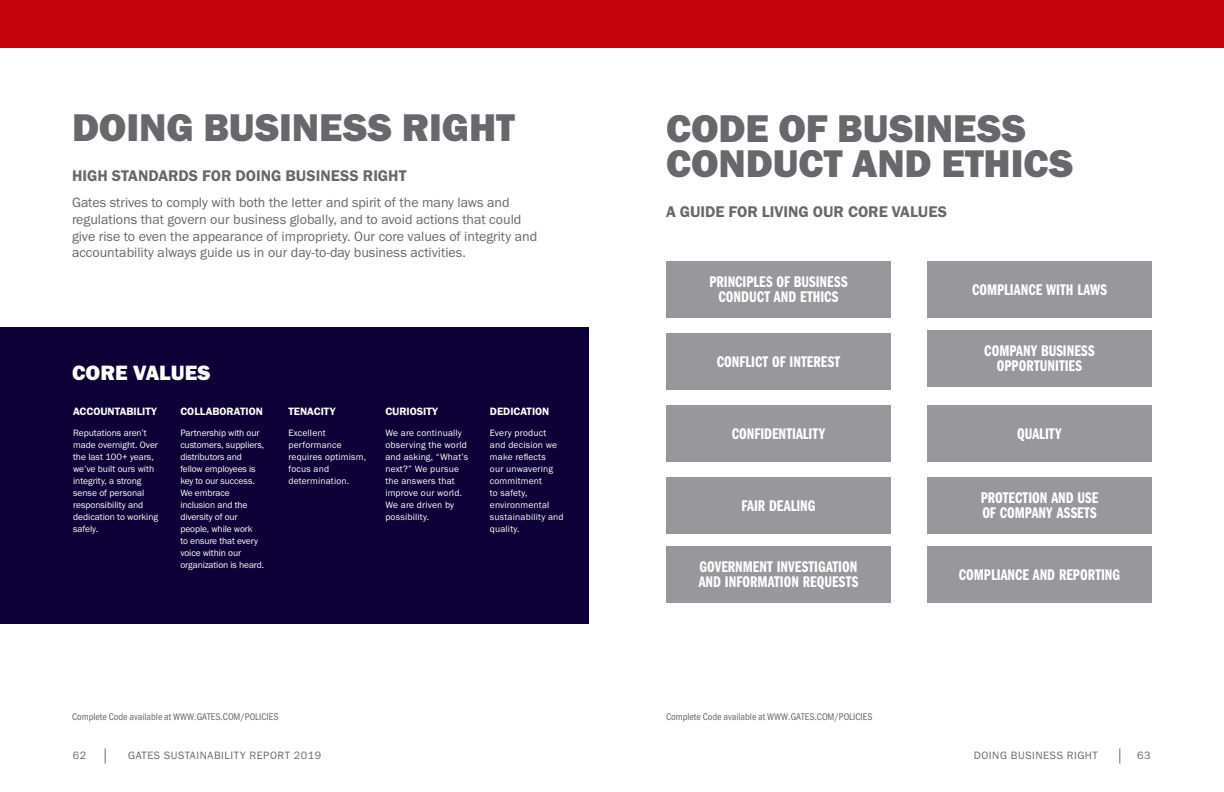
<style>
.page{position:relative;width:1224px;height:792px;background:#fff}
.page>*{position:absolute;margin:0;border:0;box-sizing:border-box;transform-origin:0 0}
.t1{font:40px/35px "Franklin Gothic URW Hea";letter-spacing:-.005em;color:#68676c}
._14pt_lead-in_gray{font:21.5px "Franklin Gothic URW Hea";color:#fff}
.t2{font:16px/15px "Franklin Gothic URW Com Dem";color:#fff;text-align:center}
._16pt_body_gray{font:16px "Franklin Gothic URW Dem";color:#68676c}
._14pt_lead-in_gray-2{font:14px/16.8px "Franklin Gothic URW Boo";color:#68676c}
._14pt_lead-in_gray-3{font:11px "Franklin Gothic URW Dem";color:#fff}
._7pt_catalog_and_sec{font:11px "Franklin Gothic URW Boo";letter-spacing:.05em;color:#68676c}
._10pt_body_gray{font:10px "Franklin Gothic URW Con Boo";color:#68676c}
._10pt_body_gray_copy{font:9.5px/12px "Franklin Gothic URW Boo";color:#fff}
._10pt_body_gray_copy-2{font:9.5px/12px "Franklin Gothic URW Boo";letter-spacing:.02em;color:#fff}
</style>
<div class="page">
<div style="left:0;top:0;width:1224px;height:48px;background:#c4030e"></div>
<svg style="left:1119px;top:748px;width:1px;height:16px"></svg>
<svg style="left:105px;top:748px;width:1px;height:16px"></svg>
<div style="left:0;top:327px;width:589px;height:297px;background:#0c0036"></div>
<div style="left:666px;top:261px;width:225px;height:57px;background:#98989c"></div>
<div style="left:666px;top:333px;width:225px;height:57px;background:#98989c"></div>
<div style="left:666px;top:405px;width:225px;height:57px;background:#98989c"></div>
<div style="left:666px;top:477px;width:225px;height:57px;background:#98989c"></div>
<div style="left:666px;top:546px;width:225px;height:57px;background:#98989c"></div>
<div style="left:927px;top:261px;width:225px;height:57px;background:#98989c"></div>
<div style="left:927px;top:330px;width:225px;height:57px;background:#98989c"></div>
<div style="left:927px;top:405px;width:225px;height:57px;background:#98989c"></div>
<div style="left:927px;top:477px;width:225px;height:57px;background:#98989c"></div>
<div style="left:927px;top:546px;width:225px;height:57px;background:#98989c"></div>
<p class="t1" style="left:72px;top:109px;width:445px">DOING BUSINESS RIGHT</p>
<p class="_16pt_body_gray" style="left:72px;top:166px;width:336px">HIGH STANDARDS FOR DOING BUSINESS RIGHT</p>
<p class="_14pt_lead-in_gray-2" style="left:72px;top:194px;width:467px">Gates strives to comply with both the letter and spirit of the many laws and regulations that govern our business globally, and to avoid actions that could give rise to even the appearance of impropriety. Our core values of integrity and accountability always guide us in our day-to-day business activities.</p>
<p class="_14pt_lead-in_gray" style="left:72px;top:359px;width:140px">CORE VALUES</p>
<p class="_14pt_lead-in_gray-3" style="left:73px;top:405px;width:85px">ACCOUNTABILITY</p>
<p class="_10pt_body_gray_copy" style="left:73px;top:427px;width:86px">Reputations aren’t made overnight. Over the last 100+ years, we’ve built ours with integrity, a strong sense of personal responsibility and dedication to working safely.</p>
<p class="_14pt_lead-in_gray-3" style="left:180px;top:405px;width:84px">COLLABORATION</p>
<p class="_10pt_body_gray_copy" style="left:180px;top:427px;width:85px">Partnership with our customers, suppliers, distributors and fellow employees is key to our success.<br>We embrace inclusion and the diversity of our people, while work<br>to ensure that every voice within our organization is heard.</p>
<p class="_14pt_lead-in_gray-3" style="left:289px;top:405px;width:49px">TENACITY</p>
<p class="_10pt_body_gray_copy-2" style="left:289px;top:427px;width:79px">Excellent performance requires optimism, focus and determination.</p>
<p class="_14pt_lead-in_gray-3" style="left:385px;top:405px;width:54px">CURIOSITY</p>
<p class="_10pt_body_gray_copy-2" style="left:385px;top:427px;width:84px">We are continually observing the world and asking, “What’s next?” We pursue the answers that improve our world.<br>We are driven by possibility.</p>
<p class="_14pt_lead-in_gray-3" style="left:490px;top:405px;width:61px">DEDICATION</p>
<p class="_10pt_body_gray_copy-2" style="left:490px;top:427px;width:75px">Every product and decision we make reflects<br>our unwavering commitment<br>to safety, environmental sustainability and quality.</p>
<p class="_10pt_body_gray" style="left:72px;top:711px;width:208px">Complete Code available at WWW.GATES.COM/POLICIES</p>
<p class="t1" style="left:666px;top:110px;width:409px">CODE OF BUSINESS<br>CONDUCT AND ETHICS</p>
<p class="_16pt_body_gray" style="left:666px;top:202px;width:283px">A GUIDE FOR LIVING OUR CORE VALUES</p>
<p class="t2" style="left:709px;top:274px;width:140px">PRINCIPLES OF BUSINESS<br>CONDUCT AND ETHICS</p>
<p class="t2" style="left:717px;top:353px;width:125px">CONFLICT OF INTEREST</p>
<p class="t2" style="left:732px;top:425px;width:95px">CONFIDENTIALITY</p>
<p class="t2" style="left:741px;top:497px;width:76px">FAIR DEALING</p>
<p class="t2" style="left:699px;top:559px;width:161px;text-align:left">GOVERNMENT INVESTIGATION<br>AND INFORMATION REQUESTS</p>
<p class="t2" style="left:972px;top:281px;width:136px">COMPLIANCE WITH LAWS</p>
<p class="t2" style="left:984px;top:343px;width:112px">COMPANY BUSINESS<br>OPPORTUNITIES</p>
<p class="t2" style="left:1017px;top:425px;width:46px">QUALITY</p>
<p class="t2" style="left:981px;top:490px;width:119px;text-align:left">PROTECTION AND USE<br>OF COMPANY ASSETS</p>
<p class="t2" style="left:959px;top:566px;width:163px">COMPLIANCE AND REPORTING</p>
<p class="_10pt_body_gray" style="left:666px;top:711px;width:208px">Complete Code available at WWW.GATES.COM/POLICIES</p>
<p class="_7pt_catalog_and_sec" style="left:73px;top:748px;width:15px">62</p>
<p class="_7pt_catalog_and_sec" style="left:128px;top:748px;width:195px">GATES SUSTAINABILITY REPORT 2019</p>
<p class="_7pt_catalog_and_sec" style="left:1137px;top:748px;width:15px">63</p>
<p class="_7pt_catalog_and_sec" style="left:974px;top:748px;width:126px">DOING BUSINESS RIGHT</p>
</div>
